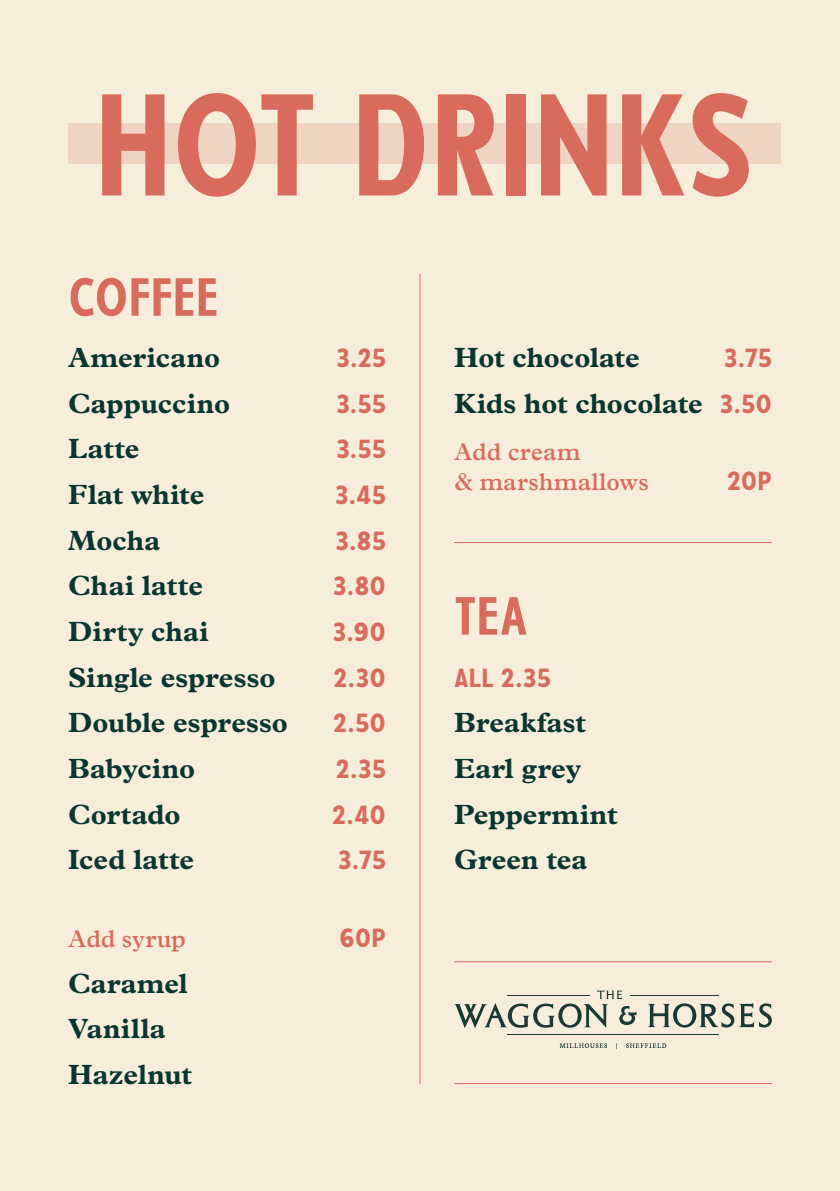
<style>
.page{position:relative;width:840px;height:1191px;background:#fff}
.page>*{position:absolute;margin:0;border:0;box-sizing:border-box;transform-origin:0 0}
.t1{font:134.8px "Taberna Sans";letter-spacing:-.01em;color:#d96b5c}
.t2{font:50px "Taberna Sans";color:#d96b5c}
.Food_title{font:700 28px "Plantin MT Pro";color:#0a3630}
.Food_title-2{font:28px "Taberna Sans";letter-spacing:-.005em;color:#d96b5c}
.Food_title-3{font:700 28px "Plantin MT Pro";letter-spacing:.02em;color:#0a3630}
.Food_title_2{font:28px "Taberna Sans";letter-spacing:.005em;color:#d96b5c}
.Food_title_2-2{font:600 24px "Plantin MT Pro";letter-spacing:.005em;color:#d96b5c}
.s1{font-family:"Taberna Sans";font-weight:400;color:#d96b5c}
</style>
<div class="page">
<div style="left:0;top:0;width:839px;height:1191px;background:#f6eedb"></div>
<hr style="left:507px;top:1034px;width:211px;height:1px;background:#1b3934">
<hr style="left:629px;top:994px;width:89px;height:1px;background:#1b3934">
<svg style="left:559px;top:1043px;width:47px;height:5px"></svg>
<svg style="left:626px;top:1043px;width:40px;height:5px"></svg>
<svg style="left:648px;top:1003px;width:123px;height:24px"></svg>
<svg style="left:454px;top:990px;width:182px;height:38px"></svg>
<div style="left:68px;top:123px;width:712px;height:40px;background:#f0d4c2"></div>
<hr style="left:419px;top:274px;width:1px;height:809px;background:#d96b5c">
<hr style="left:454px;top:542px;width:317px;height:1px;background:#d96b5c">
<hr style="left:454px;top:1083px;width:317px;height:1px;background:#d96b5c">
<hr style="left:454px;top:961px;width:317px;height:1px;background:#d96b5c">
<p class="t1" style="left:94px;top:59px;width:661px">HOT DRINKS</p>
<p class="t2" style="left:68px;top:265px;width:152px">COFFEE</p>
<p class="Food_title" style="left:68px;top:341px;width:153px">Americano</p>
<p class="Food_title-2" style="left:336px;top:340px;width:51px">3.25</p>
<p class="Food_title" style="left:68px;top:386px;width:163px">Cappuccino</p>
<p class="Food_title-2" style="left:336px;top:385px;width:51px">3.55</p>
<p class="Food_title" style="left:68px;top:432px;width:73px">Latte</p>
<p class="Food_title-2" style="left:336px;top:431px;width:51px">3.55</p>
<p class="Food_title" style="left:68px;top:478px;width:138px">Flat white</p>
<p class="Food_title-2" style="left:334px;top:477px;width:53px">3.45</p>
<p class="Food_title" style="left:68px;top:523px;width:94px">Mocha</p>
<p class="Food_title-2" style="left:335px;top:522px;width:52px">3.85</p>
<p class="Food_title" style="left:68px;top:569px;width:136px">Chai latte</p>
<p class="Food_title-2" style="left:333px;top:568px;width:54px">3.80</p>
<p class="Food_title" style="left:68px;top:615px;width:142px">Dirty chai</p>
<p class="Food_title-2" style="left:332px;top:614px;width:55px">3.90</p>
<p class="Food_title" style="left:68px;top:660px;width:209px">Single espresso</p>
<p class="Food_title-2" style="left:333px;top:659px;width:54px">2.30</p>
<p class="Food_title" style="left:68px;top:706px;width:221px">Double espresso</p>
<p class="Food_title-2" style="left:333px;top:705px;width:54px">2.50</p>
<p class="Food_title" style="left:68px;top:752px;width:128px">Babycino</p>
<p class="Food_title-2" style="left:335px;top:751px;width:52px">2.35</p>
<p class="Food_title" style="left:68px;top:797px;width:114px">Cortado</p>
<p class="Food_title-2" style="left:332px;top:796px;width:55px">2.40</p>
<p class="Food_title" style="left:68px;top:843px;width:127px">Iced latte</p>
<p class="Food_title-2" style="left:338px;top:842px;width:49px">3.75</p>
<p class="Food_title_2-2" style="left:68px;top:924px;width:119px">Add syrup</p>
<p class="Food_title_2" style="left:339px;top:919px;width:48px">60p</p>
<p class="Food_title" style="left:68px;top:966px;width:121px">Caramel</p>
<p class="Food_title-3" style="left:68px;top:1012px;width:99px">Vanilla</p>
<p class="Food_title" style="left:68px;top:1057px;width:125px">Hazelnut</p>
<p class="Food_title" style="left:454px;top:341px;width:187px">Hot chocolate</p>
<p class="Food_title-2" style="left:723px;top:340px;width:49px">3.75</p>
<p class="Food_title" style="left:454px;top:386px;width:319px">Kids hot chocolate <span class="s1">3.50</span></p>
<p class="Food_title_2-2" style="left:454px;top:438px;width:128px">Add cream</p>
<p class="Food_title_2-2" style="left:454px;top:468px;width:196px">&amp; marshmallows</p>
<p class="Food_title_2" style="left:726px;top:463px;width:46px">20p</p>
<p class="t2" style="left:454px;top:584px;width:75px">TEA</p>
<p class="Food_title-2" style="left:454px;top:659px;width:98px">all 2.35</p>
<p class="Food_title" style="left:454px;top:706px;width:133px">Breakfast</p>
<p class="Food_title" style="left:454px;top:752px;width:128px">Earl grey</p>
<p class="Food_title" style="left:454px;top:797px;width:165px">Peppermint</p>
<p class="Food_title" style="left:454px;top:843px;width:135px">Green tea</p>
</div>
